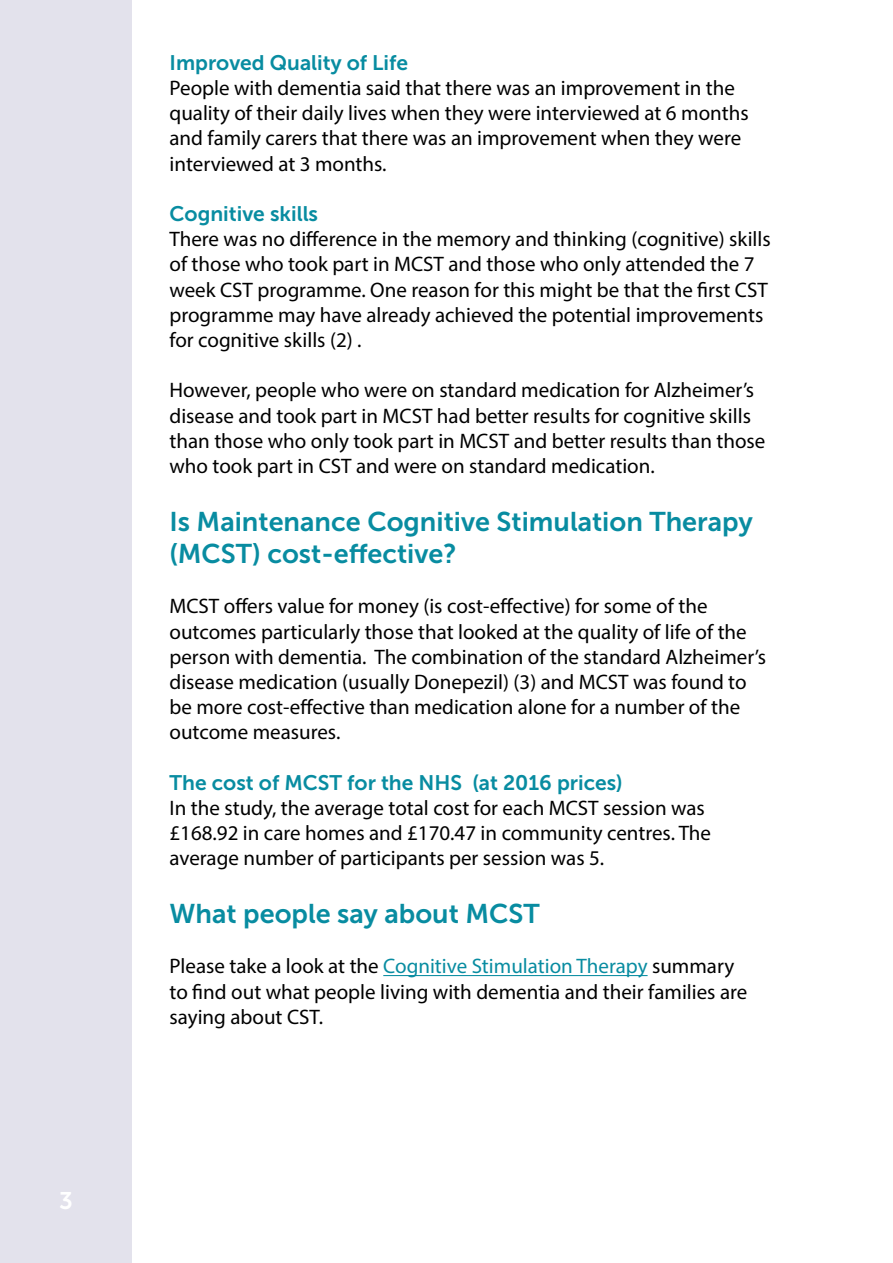
<style>
.page{position:relative;width:893px;height:1263px;background:#fff}
.page>*{position:absolute;margin:0;border:0;box-sizing:border-box;transform-origin:0 0}
.t1{font:27px/32.4px "Museo Sans 700";color:#088ca1}
.t2{font:24px "Museo Sans 700";color:#fff}
.t3{font:21px/25.2px "Myriad Pro";color:#000}
.t4{font:21px "Museo Sans 700";color:#088ca1}
.s1{color:#088ca1}
</style>
<div class="page">
<div style="left:0;top:0;width:132px;height:1263px;background:#e3e2ec"></div>
<hr style="left:383px;top:975px;width:265px;height:1px;background:#088ca1">
<p class="t2" style="left:59px;top:1187px;width:15px">3</p>
<p class="t4" style="left:170px;top:51px;width:240px">Improved Quality of Life</p>
<p class="t3" style="left:170px;top:75px;width:581px">People with dementia said that there was an improvement in the quality of their daily lives when they were interviewed at 6 months and family carers that there was an improvement when they were interviewed at 3 months.</p>
<p class="t4" style="left:170px;top:202px;width:150px">Cognitive skills</p>
<p class="t3" style="left:170px;top:226px;width:603px">There was no difference in the memory and thinking (cognitive) skills of those who took part in MCST and those who only attended the 7 week CST programme. One reason for this might be that the first CST programme may have already achieved the potential improvements for cognitive skills (2) .</p>
<p class="t3" style="left:170px;top:377px;width:597px">However, people who were on standard medication for Alzheimer’s disease and took part in MCST had better results for cognitive skills than those who only took part in MCST and better results than those who took part in CST and were on standard medication.</p>
<p class="t1" style="left:170px;top:505px;width:585px">Is Maintenance Cognitive Stimulation Therapy (MCST) cost-effective?</p>
<p class="t3" style="left:170px;top:593px;width:598px">MCST offers value for money (is cost-effective) for some of the outcomes particularly those that looked at the quality of life of the person with dementia. The combination of the standard Alzheimer’s disease medication (usually Donepezil) (3) and MCST was found to be more cost-effective than medication alone for a number of the outcome measures.</p>
<p class="t4" style="left:170px;top:771px;width:455px">The cost of MCST for the NHS (at 2016 prices)</p>
<p class="t3" style="left:170px;top:795px;width:543px">In the study, the average total cost for each MCST session was £168.92 in care homes and £170.47 in community centres. The average number of participants per session was 5.</p>
<p class="t1" style="left:170px;top:897px;width:372px">What people say about MCST</p>
<p class="t3" style="left:170px;top:953px;width:579px">Please take a look at the <span class="s1">Cognitive Stimulation Therapy</span> summary to find out what people living with dementia and their families are saying about CST.</p>
</div>
